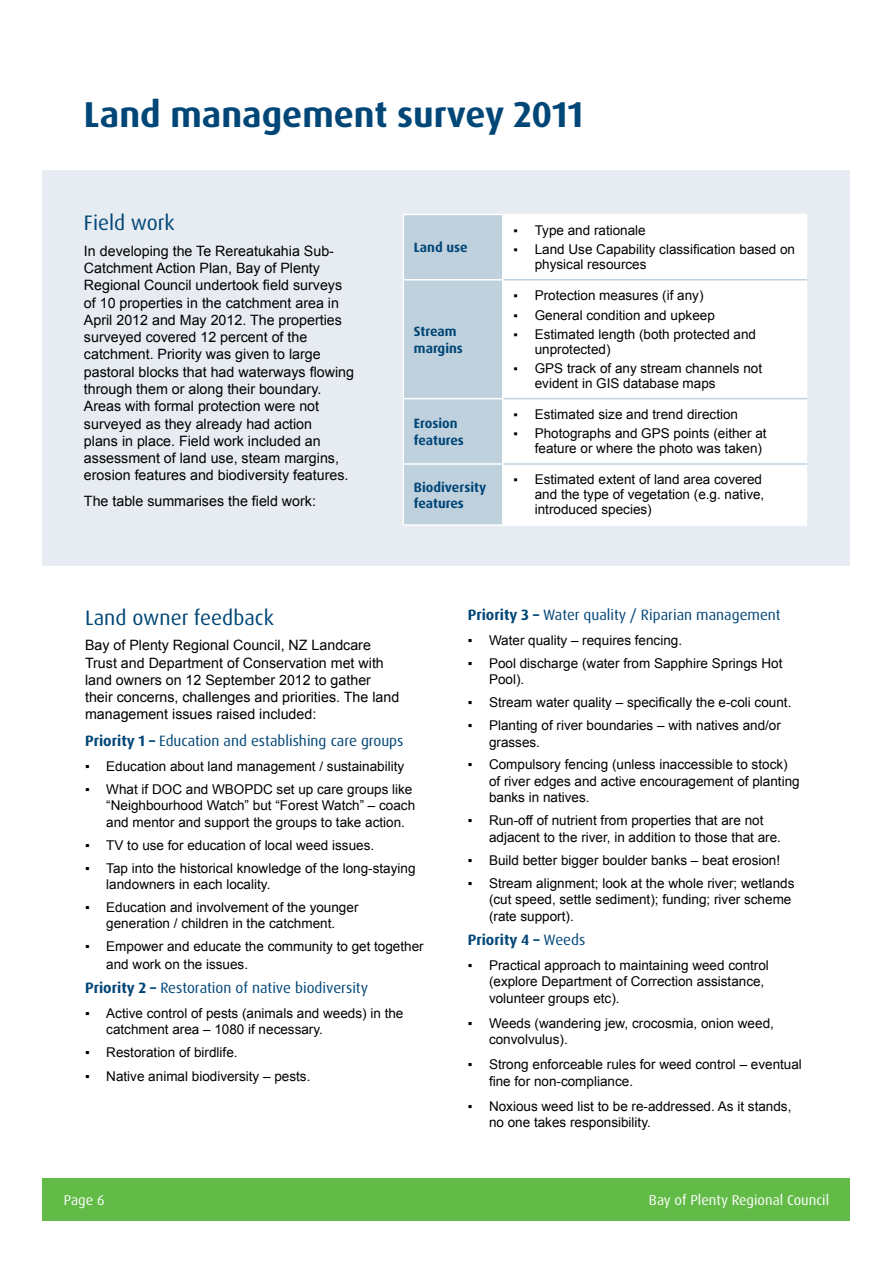
<style>
.page{position:relative;width:893px;height:1263px;background:#fff}
.page>*{position:absolute;margin:0;border:0;box-sizing:border-box;transform-origin:0 0}
.t1{font:700 36px "Dax Pro";color:#004677}
.t2{font:21px "Dax Pro";color:#004677}
.t3{font:15px "Dax Pro";color:#004677}
.t4{font:700 15px "Dax Pro";color:#004677}
.t5{font:14.25px/17.2px "Arial";color:#000}
.t6{font:14.25px "Dax Pro";color:#fff}
.t7{font:13.5px/16.5px "Arial";color:#000}
.t8{font:700 13.5px/16.5px "Dax Pro";color:#004677}
.s1{font-size:12.75px}
.s2{font-weight:700}
.s3{font-weight:400}
</style>
<div class="page">
<div style="left:43px;top:1178px;width:807px;height:42px;background:#62bb46"></div>
<div style="left:43px;top:170px;width:807px;height:396px;background:#e6ecf1"></div>
<div style="left:404px;top:215px;width:98px;height:309px;background:#bfd1dd"></div>
<div style="left:504px;top:215px;width:303px;height:309px;background:#fff"></div>
<hr style="left:403px;top:279px;width:101px;height:2px;background:#fff">
<hr style="left:403px;top:398px;width:101px;height:1px;background:#fff">
<hr style="left:403px;top:463px;width:101px;height:2px;background:#fff">
<hr style="left:403px;top:214px;width:100px;height:1px;background:#fff">
<hr style="left:403px;top:215px;width:1px;height:64px;background:#fff">
<hr style="left:403px;top:281px;width:1px;height:117px;background:#fff">
<hr style="left:403px;top:399px;width:1px;height:64px;background:#fff">
<hr style="left:403px;top:465px;width:1px;height:59px;background:#fff">
<hr style="left:403px;top:524px;width:100px;height:2px;background:#fff">
<hr style="left:503px;top:214px;width:304px;height:1px;background:#fff">
<hr style="left:502px;top:215px;width:2px;height:64px;background:#fff">
<hr style="left:502px;top:465px;width:2px;height:59px;background:#fff">
<hr style="left:503px;top:524px;width:304px;height:2px;background:#fff">
<hr style="left:504px;top:279px;width:303px;height:2px;background:#bfd1dd">
<hr style="left:504px;top:398px;width:303px;height:1px;background:#bfd1dd">
<hr style="left:504px;top:463px;width:303px;height:2px;background:#bfd1dd">
<hr style="left:502px;top:281px;width:2px;height:117px;background:#fff">
<hr style="left:502px;top:399px;width:2px;height:64px;background:#fff">
<h1 class="t1" style="left:84px;top:91px;width:501px">Land management survey 2011</h1>
<h2 class="t2" style="left:84px;top:209px;width:92px">Field work</h2>
<p class="t5" style="left:84px;top:242px;width:272px">In developing the Te Rereatukahia Sub-Catchment Action Plan, Bay of Plenty Regional Council undertook field surveys of 10 properties in the catchment area in April 2012 and May 2012. The properties surveyed covered 12 percent of the catchment. Priority was given to large pastoral blocks that had waterways flowing through them or along their boundary.<br>Areas with formal protection were not surveyed as they already had action<br>plans in place. Field work included an assessment of land use, steam margins, erosion features and biodiversity features.</p>
<p class="t5" style="left:84px;top:493px;width:234px">The table summarises the field work:</p>
<p class="t8" style="left:414px;top:240px;width:55px">Land use</p>
<p class="t8" style="left:414px;top:323px;width:51px">Stream margins</p>
<p class="t8" style="left:414px;top:415px;width:52px">Erosion features</p>
<p class="t7" style="left:513px;top:222px;width:134px"><span class="s1">▪</span> Type and rationale</p>
<p class="t7" style="left:535px;top:242px;width:262px;line-height:15px;text-indent:-21px"><span class="s1">▪</span> Land Use Capability classification based on physical resources</p>
<p class="t7" style="left:513px;top:287px;width:192px"><span class="s1">▪</span> Protection measures (if any)</p>
<p class="t7" style="left:513px;top:307px;width:203px"><span class="s1">▪</span> General condition and upkeep</p>
<p class="t7" style="left:535px;top:327px;width:223px;line-height:15px;text-indent:-21px"><span class="s1">▪</span> Estimated length (both protected and unprotected)</p>
<p class="t7" style="left:535px;top:361px;width:229px;line-height:15px;text-indent:-21px"><span class="s1">▪</span> GPS track of any stream channels not evident in GIS database maps</p>
<p class="t7" style="left:513px;top:406px;width:226px"><span class="s1">▪</span> Estimated size and trend direction</p>
<p class="t7" style="left:535px;top:426px;width:233px;line-height:15px;text-indent:-21px"><span class="s1">▪</span> Photographs and GPS points (either at feature or where the photo was taken)</p>
<p class="t8" style="left:414px;top:479px;width:74px">Biodiversity features</p>
<p class="t7" style="left:535px;top:472px;width:231px;line-height:15px;text-indent:-21px"><span class="s1">▪</span> Estimated extent of land area covered and the type of vegetation (e.g. native, introduced species)</p>
<h2 class="t2" style="left:85px;top:604px;width:190px">Land owner feedback</h2>
<p class="t5" style="left:85px;top:637px;width:316px">Bay of Plenty Regional Council, NZ Landcare Trust and Department of Conservation met with land owners on 12 September 2012 to gather their concerns, challenges and priorities. The land management issues raised included:</p>
<p class="t3" style="left:85px;top:731px;width:320px"><span class="s2">Priority 1 –</span> Education and establishing care groups</p>
<p class="t7" style="left:85px;top:758px;width:321px">▪ Education about land management / sustainability</p>
<p class="t7" style="left:106px;top:781px;width:310px;text-indent:-21px">▪ What if DOC and WBOPDC set up care groups like “Neighbourhood Watch” but “Forest Watch” – coach and mentor and support the groups to take action.</p>
<p class="t7" style="left:85px;top:837px;width:291px">▪ TV to use for education of local weed issues.</p>
<p class="t7" style="left:106px;top:860px;width:311px;text-indent:-21px">▪ Tap into the historical knowledge of the long-staying landowners in each locality.</p>
<p class="t7" style="left:85px;top:899px;width:275px;text-align:center">▪ Education and involvement of the younger generation / children in the catchment.</p>
<p class="t7" style="left:106px;top:938px;width:319px;line-height:17.2px;text-indent:-21px">▪ Empower and educate the community to get together and work on the issues.</p>
<p class="t3" style="left:85px;top:978px;width:285px"><span class="s2">Priority 2 –</span> Restoration of native biodiversity</p>
<p class="t7" style="left:106px;top:1005px;width:299px;text-indent:-21px">▪ Active control of pests (animals and weeds) in the catchment area – 1080 if necessary.</p>
<p class="t7" style="left:85px;top:1044px;width:154px">▪ Restoration of birdlife.</p>
<p class="t7" style="left:85px;top:1068px;width:227px">▪ Native animal biodiversity – pests.</p>
<p class="t3" style="left:468px;top:605px;width:314px"><span class="s2">Priority 3 –</span> Water quality / Riparian management</p>
<p class="t7" style="left:468px;top:632px;width:216px">▪ Water quality – requires fencing.</p>
<p class="t7" style="left:489px;top:655px;width:295px;text-indent:-21px">▪ Pool discharge (water from Sapphire Springs Hot<br>Pool).</p>
<p class="t7" style="left:468px;top:694px;width:325px">▪ Stream water quality – specifically the e-coli count.</p>
<p class="t7" style="left:489px;top:717px;width:293px;text-indent:-21px">▪ Planting of river boundaries – with natives and/or grasses.</p>
<p class="t7" style="left:489px;top:756px;width:312px;text-indent:-21px">▪ Compulsory fencing (unless inaccessible to stock) of river edges and active encouragement of planting banks in natives.</p>
<p class="t7" style="left:489px;top:812px;width:293px;text-indent:-21px">▪ Run-off of nutrient from properties that are not adjacent to the river, in addition to those that are.</p>
<p class="t7" style="left:468px;top:852px;width:314px">▪ Build better bigger boulder banks – beat erosion!</p>
<p class="t7" style="left:489px;top:875px;width:307px;text-indent:-21px">▪ Stream alignment; look at the whole river; wetlands (cut speed, settle sediment); funding; river scheme (rate support).</p>
<p class="t4" style="left:468px;top:930px;width:119px">Priority 4 – <span class="s3">Weeds</span></p>
<p class="t7" style="left:489px;top:957px;width:281px;text-indent:-21px">▪ Practical approach to maintaining weed control (explore Department of Correction assistance, volunteer groups etc).</p>
<p class="t7" style="left:489px;top:1015px;width:286px;text-indent:-21px">▪ Weeds (wandering jew, crocosmia, onion weed, convolvulus).</p>
<p class="t7" style="left:489px;top:1056px;width:314px;text-indent:-21px">▪ Strong enforceable rules for weed control – eventual fine for non-compliance.</p>
<p class="t7" style="left:489px;top:1098px;width:304px;text-indent:-21px">▪ Noxious weed list to be re-addressed. As it stands, no one takes responsibility.</p>
<p class="t6" style="left:64px;top:1191px;width:42px">Page 6</p>
<p class="t6" style="left:649px;top:1191px;width:182px">Bay of Plenty Regional Council</p>
</div>
